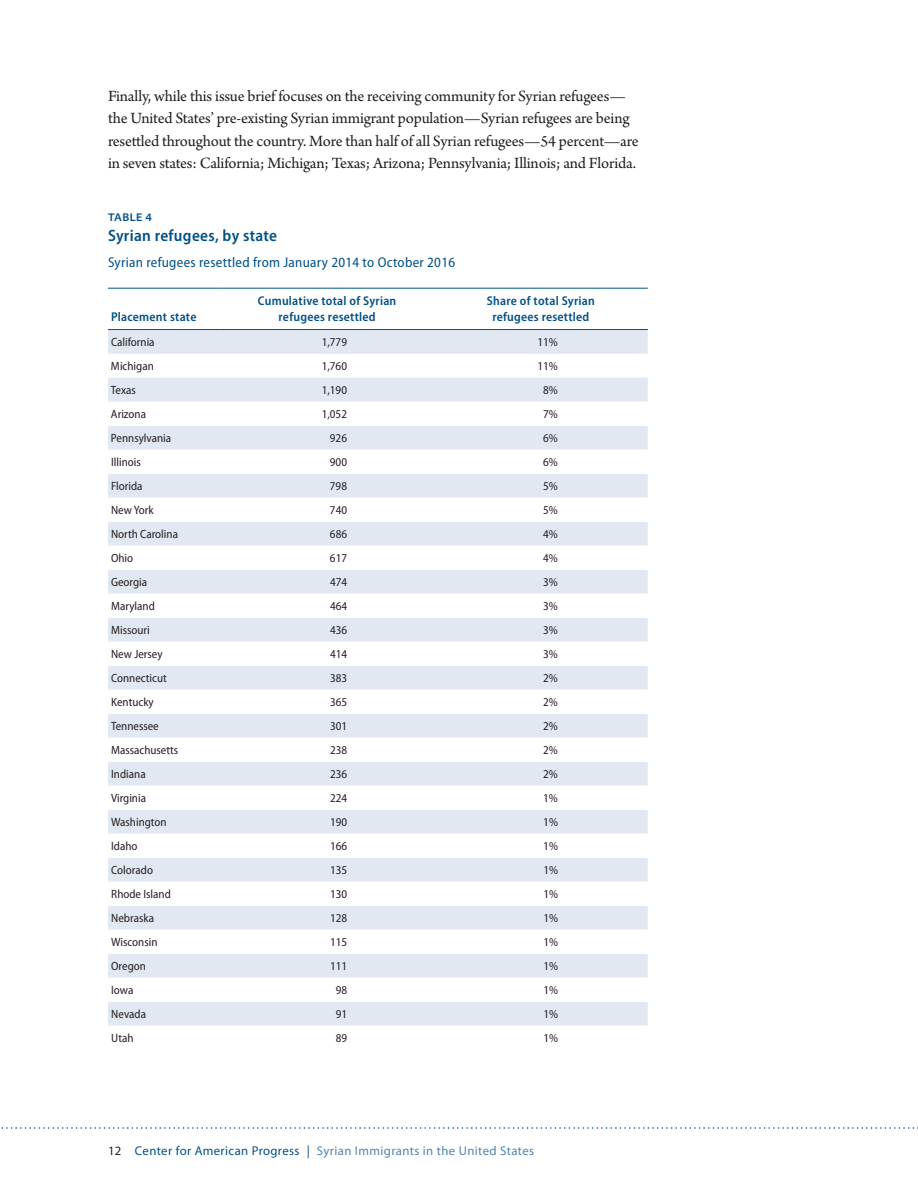
<style>
.page{position:relative;width:918px;height:1188px;background:#fff}
.page>*{position:absolute;margin:0;border:0;box-sizing:border-box;transform-origin:0 0}
.t1{font:16.5px/22.5px "Arno Pro";letter-spacing:-.01em;color:#231f20}
.t2{font:600 semi-condensed 16.5px "Myriad Pro";letter-spacing:.02em;color:#005187}
.t3{font:semi-condensed 14.25px "Myriad Pro";letter-spacing:.02em;color:#005187}
.t4{font:600 semi-condensed 12.75px/15.3px "Myriad Pro";letter-spacing:.02em;color:#005187;text-align:center}
.t5{font:12.75px "Myriad Pro";letter-spacing:.03em;color:#5083af}
.t6{font:semi-condensed 12px "Myriad Pro";color:#231f20}
.t7{font:600 semi-expanded 11.25px "Myriad Pro";letter-spacing:.04em;color:#005187}
.s1{color:#231f20}
.s2{color:#005187}
</style>
<div class="page">
<svg style="left:1px;top:1127px;width:917px;height:2px"></svg>
<svg style="left:108px;top:330px;width:540px;height:72px;fill:#e2e8f1"></svg>
<svg style="left:108px;top:426px;width:540px;height:600px;fill:#e2e8f1"></svg>
<hr style="left:108px;top:288px;width:112px;height:1px;background:#005187">
<hr style="left:220px;top:288px;width:214px;height:1px;background:#005187">
<hr style="left:434px;top:288px;width:214px;height:1px;background:#005187">
<hr style="left:108px;top:329px;width:112px;height:1px;background:#005187">
<hr style="left:220px;top:329px;width:214px;height:1px;background:#005187">
<hr style="left:434px;top:329px;width:214px;height:1px;background:#005187">
<p class="t1" style="left:108px;top:85px;width:532px">Finally, while this issue brief focuses on the receiving community for Syrian refugees— the United States’ pre-existing Syrian immigrant population—Syrian refugees are being resettled throughout the country. More than half of all Syrian refugees—54 percent—are in seven states: California; Michigan; Texas; Arizona; Pennsylvania; Illinois; and Florida.</p>
<p class="t7" style="left:108px;top:211px;width:46px">TABLE 4</p>
<h1 class="t2" style="left:108px;top:226px;width:171px">Syrian refugees, by state</h1>
<p class="t3" style="left:108px;top:255px;width:349px">Syrian refugees resettled from January 2014 to October 2016</p>
<p class="t4" style="left:111px;top:309px;width:87px">Placement state</p>
<p class="t4" style="left:258px;top:294px;width:140px">Cumulative total of Syrian refugees resettled</p>
<p class="t4" style="left:487px;top:294px;width:110px">Share of total Syrian refugees resettled</p>
<p class="t6" style="left:111px;top:336px;width:45px">California</p>
<p class="t6" style="left:322px;top:336px;width:27px">1,779</p>
<p class="t6" style="left:537px;top:336px;width:22px">11%</p>
<p class="t6" style="left:111px;top:360px;width:44px">Michigan</p>
<p class="t6" style="left:322px;top:360px;width:27px">1,760</p>
<p class="t6" style="left:537px;top:360px;width:22px">11%</p>
<p class="t6" style="left:111px;top:384px;width:26px">Texas</p>
<p class="t6" style="left:322px;top:384px;width:27px">1,190</p>
<p class="t6" style="left:543px;top:384px;width:16px">8%</p>
<p class="t6" style="left:111px;top:408px;width:37px">Arizona</p>
<p class="t6" style="left:322px;top:408px;width:27px">1,052</p>
<p class="t6" style="left:543px;top:408px;width:16px">7%</p>
<p class="t6" style="left:111px;top:432px;width:62px">Pennsylvania</p>
<p class="t6" style="left:330px;top:432px;width:19px">926</p>
<p class="t6" style="left:543px;top:432px;width:16px">6%</p>
<p class="t6" style="left:111px;top:456px;width:31px">Illinois</p>
<p class="t6" style="left:330px;top:456px;width:19px">900</p>
<p class="t6" style="left:543px;top:456px;width:16px">6%</p>
<p class="t6" style="left:111px;top:480px;width:33px">Florida</p>
<p class="t6" style="left:330px;top:480px;width:19px">798</p>
<p class="t6" style="left:543px;top:480px;width:16px">5%</p>
<p class="t6" style="left:111px;top:504px;width:44px">New York</p>
<p class="t6" style="left:330px;top:504px;width:19px">740</p>
<p class="t6" style="left:543px;top:504px;width:16px">5%</p>
<p class="t6" style="left:111px;top:528px;width:69px">North Carolina</p>
<p class="t6" style="left:330px;top:528px;width:19px">686</p>
<p class="t6" style="left:543px;top:528px;width:16px">4%</p>
<p class="t6" style="left:111px;top:552px;width:24px">Ohio</p>
<p class="t6" style="left:330px;top:552px;width:19px">617</p>
<p class="t6" style="left:543px;top:552px;width:16px">4%</p>
<p class="t6" style="left:111px;top:576px;width:38px">Georgia</p>
<p class="t6" style="left:330px;top:576px;width:19px">474</p>
<p class="t6" style="left:543px;top:576px;width:16px">3%</p>
<p class="t6" style="left:111px;top:600px;width:45px">Maryland</p>
<p class="t6" style="left:330px;top:600px;width:19px">464</p>
<p class="t6" style="left:543px;top:600px;width:16px">3%</p>
<p class="t6" style="left:111px;top:624px;width:40px">Missouri</p>
<p class="t6" style="left:330px;top:624px;width:19px">436</p>
<p class="t6" style="left:543px;top:624px;width:16px">3%</p>
<p class="t6" style="left:111px;top:648px;width:53px">New Jersey</p>
<p class="t6" style="left:330px;top:648px;width:19px">414</p>
<p class="t6" style="left:543px;top:648px;width:16px">3%</p>
<p class="t6" style="left:111px;top:672px;width:57px">Connecticut</p>
<p class="t6" style="left:330px;top:672px;width:19px">383</p>
<p class="t6" style="left:543px;top:672px;width:16px">2%</p>
<p class="t6" style="left:111px;top:696px;width:44px">Kentucky</p>
<p class="t6" style="left:330px;top:696px;width:19px">365</p>
<p class="t6" style="left:543px;top:696px;width:16px">2%</p>
<p class="t6" style="left:111px;top:720px;width:49px">Tennessee</p>
<p class="t6" style="left:330px;top:720px;width:19px">301</p>
<p class="t6" style="left:543px;top:720px;width:16px">2%</p>
<p class="t6" style="left:111px;top:744px;width:69px">Massachusetts</p>
<p class="t6" style="left:330px;top:744px;width:19px">238</p>
<p class="t6" style="left:543px;top:744px;width:16px">2%</p>
<p class="t6" style="left:111px;top:768px;width:36px">Indiana</p>
<p class="t6" style="left:330px;top:768px;width:19px">236</p>
<p class="t6" style="left:543px;top:768px;width:16px">2%</p>
<p class="t6" style="left:111px;top:792px;width:36px">Virginia</p>
<p class="t6" style="left:330px;top:792px;width:19px">224</p>
<p class="t6" style="left:543px;top:792px;width:16px">1%</p>
<p class="t6" style="left:111px;top:816px;width:57px">Washington</p>
<p class="t6" style="left:330px;top:816px;width:19px">190</p>
<p class="t6" style="left:543px;top:816px;width:16px">1%</p>
<p class="t6" style="left:111px;top:840px;width:28px">Idaho</p>
<p class="t6" style="left:330px;top:840px;width:19px">166</p>
<p class="t6" style="left:543px;top:840px;width:16px">1%</p>
<p class="t6" style="left:111px;top:864px;width:43px">Colorado</p>
<p class="t6" style="left:330px;top:864px;width:19px">135</p>
<p class="t6" style="left:543px;top:864px;width:16px">1%</p>
<p class="t6" style="left:111px;top:888px;width:61px">Rhode Island</p>
<p class="t6" style="left:330px;top:888px;width:19px">130</p>
<p class="t6" style="left:543px;top:888px;width:16px">1%</p>
<p class="t6" style="left:111px;top:912px;width:44px">Nebraska</p>
<p class="t6" style="left:330px;top:912px;width:19px">128</p>
<p class="t6" style="left:543px;top:912px;width:16px">1%</p>
<p class="t6" style="left:111px;top:936px;width:48px">Wisconsin</p>
<p class="t6" style="left:330px;top:936px;width:19px">115</p>
<p class="t6" style="left:543px;top:936px;width:16px">1%</p>
<p class="t6" style="left:111px;top:960px;width:36px">Oregon</p>
<p class="t6" style="left:330px;top:960px;width:19px">111</p>
<p class="t6" style="left:543px;top:960px;width:16px">1%</p>
<p class="t6" style="left:111px;top:984px;width:24px">Iowa</p>
<p class="t6" style="left:336px;top:984px;width:13px">98</p>
<p class="t6" style="left:543px;top:984px;width:16px">1%</p>
<p class="t6" style="left:111px;top:1008px;width:36px">Nevada</p>
<p class="t6" style="left:336px;top:1008px;width:13px">91</p>
<p class="t6" style="left:543px;top:1008px;width:16px">1%</p>
<p class="t6" style="left:111px;top:1032px;width:24px">Utah</p>
<p class="t6" style="left:336px;top:1032px;width:13px">89</p>
<p class="t6" style="left:543px;top:1032px;width:16px">1%</p>
<p class="t5" style="left:108px;top:1143px;width:428px"><span class="s1">12</span> <span class="s2">Center for American Progress |</span> Syrian Immigrants in the United States</p>
</div>
